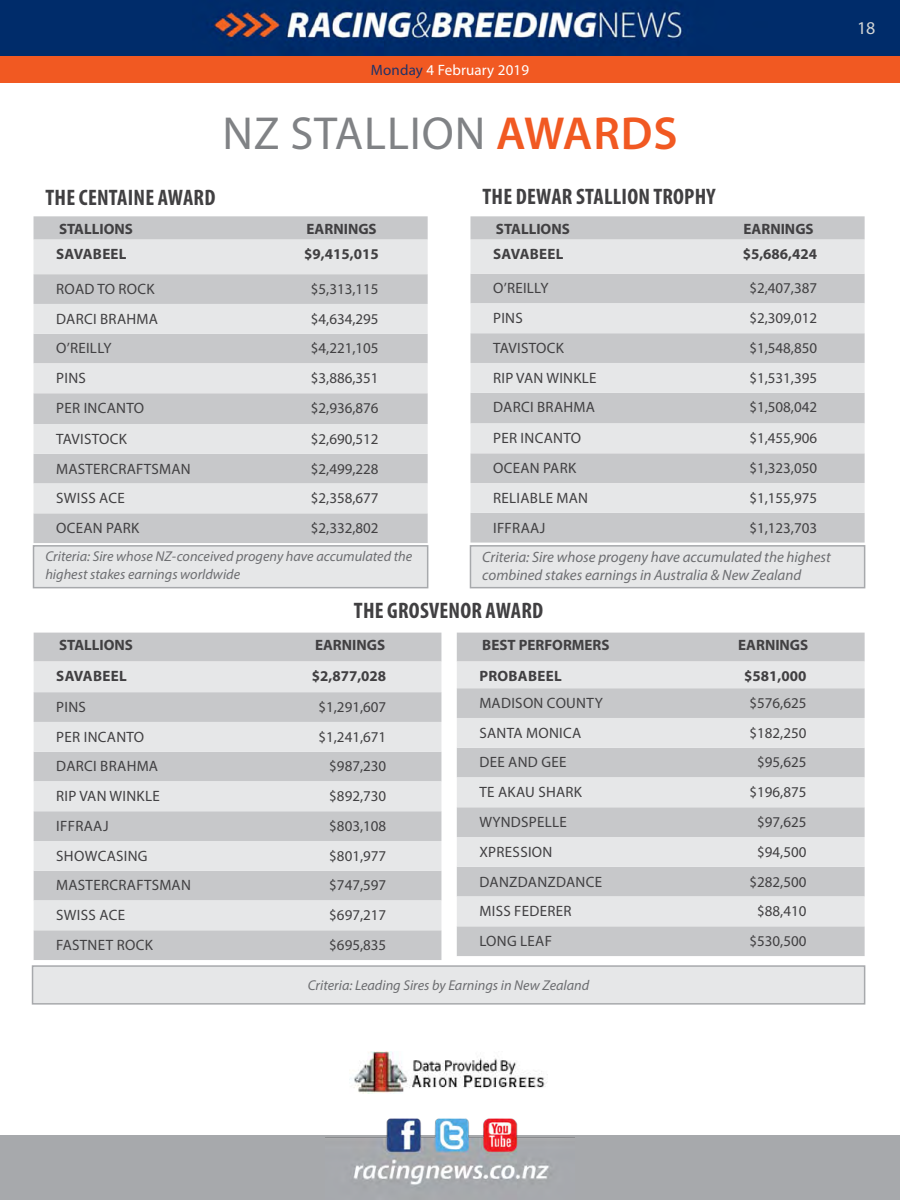
<style>
.page{position:relative;width:900px;height:1200px;background:#fff}
.page>*{position:absolute;margin:0;border:0;box-sizing:border-box;transform-origin:0 0}
.t1{font:46.5px "Myriad Pro";color:#808285}
.t2{font:600 46.5px "Myriad Pro";color:#f15922}
.t3{font:700 condensed 22.5px "Myriad Pro";letter-spacing:.01em;color:#414042}
.t4{font:18px "Myriad Pro";color:#d1d4d4}
.t5{font:15px "Myriad Pro";letter-spacing:.02em;color:#414042}
.t6{font:700 15px "Myriad Pro";color:#414042}
.t7{font:italic 15px/18px "Myriad Pro";color:#6d6e71}
.t8{font:15px "Myriad Pro";letter-spacing:.01em;color:#fff}
.t9{font:italic 14.25px/18px "Myriad Pro";color:#6d6e71}
.s1{color:#203267}
</style>
<div class="page">
<div style="left:0;top:1136px;width:900px;height:64px;background:#a7a9ac"></div>
<img style="left:325px;top:1118px;width:250px;height:67px">
<div style="left:0;top:56px;width:900px;height:27px;background:#f15922"></div>
<img style="left:0;top:0;width:900px;height:56px">
<div style="left:33px;top:545px;width:395px;height:43px;background:#e6e7e8;border:2px solid #a7a9ac"></div>
<div style="left:470px;top:545px;width:395px;height:43px;background:#e6e7e8;border:2px solid #a7a9ac"></div>
<div style="left:32px;top:965px;width:833px;height:40px;background:#e6e7e8;border:2px solid #a7a9ac"></div>
<div style="left:34px;top:216px;width:394px;height:327px;background:#c7c8ca"></div>
<svg style="left:34px;top:240px;width:394px;height:273px;background:#d8d9db"></svg>
<div style="left:470px;top:216px;width:395px;height:327px;background:#c7c8ca"></div>
<svg style="left:470px;top:240px;width:395px;height:273px;background:#d8d9db"></svg>
<div style="left:34px;top:633px;width:407px;height:327px;background:#c7c8ca"></div>
<svg style="left:34px;top:662px;width:407px;height:268px;background:#d8d9da"></svg>
<div style="left:457px;top:633px;width:408px;height:323px;background:#c7c8ca"></div>
<svg style="left:457px;top:662px;width:408px;height:264px;background:#d8d9da"></svg>
<img style="left:349px;top:1052px;width:199px;height:41px">
<p class="t8" style="left:371px;top:61px;width:160px"><span class="s1">MONDAY</span> 4 FEBRUARY 2019</p>
<h1 class="t1" style="left:222px;top:105px;width:212px">NZ STALLION</h1>
<h1 class="t2" style="left:496px;top:104px;width:183px">AWARDS</h1>
<h2 class="t3" style="left:46px;top:183px;width:171px">THE CENTAINE AWARD</h2>
<h2 class="t3" style="left:483px;top:183px;width:235px">THE DEWAR STALLION TROPHY</h2>
<p class="t6" style="left:59px;top:219px;width:75px">STALLIONS</p>
<p class="t6" style="left:307px;top:219px;width:72px">EARNINGS</p>
<p class="t6" style="left:56px;top:245px;width:19px">SAVABEEL</p>
<p class="t6" style="left:304px;top:245px;width:76px">$9,415,015</p>
<p class="t5" style="left:56px;top:280px;width:91px">ROAD TO ROCK</p>
<p class="t5" style="left:311px;top:280px;width:69px">$5,313,115</p>
<p class="t5" style="left:56px;top:309px;width:103px">DARCI BRAHMA</p>
<p class="t5" style="left:311px;top:309px;width:69px">$4,634,295</p>
<p class="t5" style="left:56px;top:339px;width:42px">O’REILLY</p>
<p class="t5" style="left:311px;top:339px;width:69px">$4,221,105</p>
<p class="t5" style="left:56px;top:369px;width:31px">PINS</p>
<p class="t5" style="left:311px;top:369px;width:69px">$3,886,351</p>
<p class="t5" style="left:56px;top:399px;width:89px">PER INCANTO</p>
<p class="t5" style="left:311px;top:399px;width:69px">$2,936,876</p>
<p class="t5" style="left:56px;top:429px;width:63px">TAVISTOCK</p>
<p class="t5" style="left:311px;top:429px;width:69px">$2,690,512</p>
<p class="t5" style="left:56px;top:459px;width:136px">MASTERCRAFTSMAN</p>
<p class="t5" style="left:311px;top:459px;width:69px">$2,499,228</p>
<p class="t5" style="left:56px;top:489px;width:70px">SWISS ACE</p>
<p class="t5" style="left:311px;top:489px;width:69px">$2,358,677</p>
<p class="t5" style="left:56px;top:519px;width:84px">OCEAN PARK</p>
<p class="t5" style="left:311px;top:519px;width:69px">$2,332,802</p>
<p class="t6" style="left:496px;top:219px;width:75px">STALLIONS</p>
<p class="t6" style="left:744px;top:219px;width:72px">EARNINGS</p>
<p class="t6" style="left:493px;top:245px;width:19px">SAVABEEL</p>
<p class="t6" style="left:743px;top:245px;width:76px">$5,686,424</p>
<p class="t5" style="left:493px;top:279px;width:42px">O’REILLY</p>
<p class="t5" style="left:749px;top:279px;width:69px">$2,407,387</p>
<p class="t5" style="left:493px;top:309px;width:31px">PINS</p>
<p class="t5" style="left:749px;top:309px;width:69px">$2,309,012</p>
<p class="t5" style="left:493px;top:339px;width:63px">TAVISTOCK</p>
<p class="t5" style="left:749px;top:339px;width:69px">$1,548,850</p>
<p class="t5" style="left:493px;top:368px;width:105px">RIP VAN WINKLE</p>
<p class="t5" style="left:749px;top:368px;width:69px">$1,531,395</p>
<p class="t5" style="left:493px;top:398px;width:103px">DARCI BRAHMA</p>
<p class="t5" style="left:749px;top:398px;width:69px">$1,508,042</p>
<p class="t5" style="left:493px;top:429px;width:89px">PER INCANTO</p>
<p class="t5" style="left:749px;top:429px;width:69px">$1,455,906</p>
<p class="t5" style="left:493px;top:459px;width:84px">OCEAN PARK</p>
<p class="t5" style="left:749px;top:459px;width:69px">$1,323,050</p>
<p class="t5" style="left:493px;top:489px;width:97px">RELIABLE MAN</p>
<p class="t5" style="left:749px;top:489px;width:69px">$1,155,975</p>
<p class="t5" style="left:493px;top:518px;width:52px">IFF RAAJ</p>
<p class="t5" style="left:749px;top:518px;width:69px">$1,123,703</p>
<p class="t9" style="left:45px;top:547px;width:368px">Criteria: Sire whose NZ-conceived progeny have accumulated the highest stakes earnings worldwide</p>
<p class="t7" style="left:482px;top:548px;width:350px">Criteria: Sire whose progeny have accumulated the highest combined stakes earnings in Australia &amp; New Zealand</p>
<h2 class="t3" style="left:354px;top:596px;width:191px">THE GROSVENOR AWARD</h2>
<p class="t6" style="left:59px;top:635px;width:75px">STALLIONS</p>
<p class="t6" style="left:315px;top:635px;width:72px">EARNINGS</p>
<p class="t6" style="left:56px;top:666px;width:19px">SAVABEEL</p>
<p class="t6" style="left:312px;top:666px;width:76px">$2,877,028</p>
<p class="t5" style="left:56px;top:698px;width:31px">PINS</p>
<p class="t5" style="left:318px;top:698px;width:69px">$1,291,607</p>
<p class="t5" style="left:56px;top:727px;width:89px">PER INCANTO</p>
<p class="t5" style="left:318px;top:727px;width:69px">$1,241,671</p>
<p class="t5" style="left:56px;top:757px;width:103px">DARCI BRAHMA</p>
<p class="t5" style="left:329px;top:757px;width:58px">$987,230</p>
<p class="t5" style="left:56px;top:787px;width:105px">RIP VAN WINKLE</p>
<p class="t5" style="left:329px;top:787px;width:58px">$892,730</p>
<p class="t5" style="left:56px;top:817px;width:52px">IFF RAAJ</p>
<p class="t5" style="left:329px;top:817px;width:58px">$803,108</p>
<p class="t5" style="left:56px;top:846px;width:91px">SHOWCASING</p>
<p class="t5" style="left:329px;top:846px;width:58px">$801,977</p>
<p class="t5" style="left:56px;top:876px;width:136px">MASTERCRAFTSMAN</p>
<p class="t5" style="left:329px;top:876px;width:58px">$747,597</p>
<p class="t5" style="left:56px;top:906px;width:70px">SWISS ACE</p>
<p class="t5" style="left:329px;top:906px;width:58px">$697,217</p>
<p class="t5" style="left:56px;top:936px;width:89px">FASTNET ROCK</p>
<p class="t5" style="left:329px;top:936px;width:58px">$695,835</p>
<p class="t6" style="left:482px;top:635px;width:129px">BEST PERFORMERS</p>
<p class="t6" style="left:738px;top:635px;width:72px">EARNINGS</p>
<p class="t6" style="left:479px;top:666px;width:20px">PROBABEEL</p>
<p class="t6" style="left:744px;top:666px;width:64px">$581,000</p>
<p class="t5" style="left:479px;top:694px;width:124px">MADISON COUNTY</p>
<p class="t5" style="left:749px;top:694px;width:58px">$576,625</p>
<p class="t5" style="left:479px;top:723px;width:103px">SANTA MONICA</p>
<p class="t5" style="left:749px;top:723px;width:58px">$182,250</p>
<p class="t5" style="left:479px;top:753px;width:88px">DEE AND GEE</p>
<p class="t5" style="left:757px;top:753px;width:51px">$95,625</p>
<p class="t5" style="left:479px;top:783px;width:103px">TE AKAU SHARK</p>
<p class="t5" style="left:749px;top:783px;width:58px">$196,875</p>
<p class="t5" style="left:479px;top:813px;width:89px">WYNDSPELLE</p>
<p class="t5" style="left:757px;top:813px;width:51px">$97,625</p>
<p class="t5" style="left:479px;top:842px;width:74px">XPRESSION</p>
<p class="t5" style="left:757px;top:842px;width:51px">$94,500</p>
<p class="t5" style="left:479px;top:872px;width:124px">DANZDANZDANCE</p>
<p class="t5" style="left:749px;top:872px;width:58px">$282,500</p>
<p class="t5" style="left:479px;top:902px;width:94px">MISS FEDERER</p>
<p class="t5" style="left:757px;top:902px;width:51px">$88,410</p>
<p class="t5" style="left:479px;top:932px;width:71px">LONG LEAF</p>
<p class="t5" style="left:749px;top:932px;width:58px">$530,500</p>
<p class="t9" style="left:308px;top:976px;width:283px">Criteria: Leading Sires by Earnings in New Zealand</p>
<p class="t4" style="left:857px;top:17px;width:20px">18</p>
</div>
